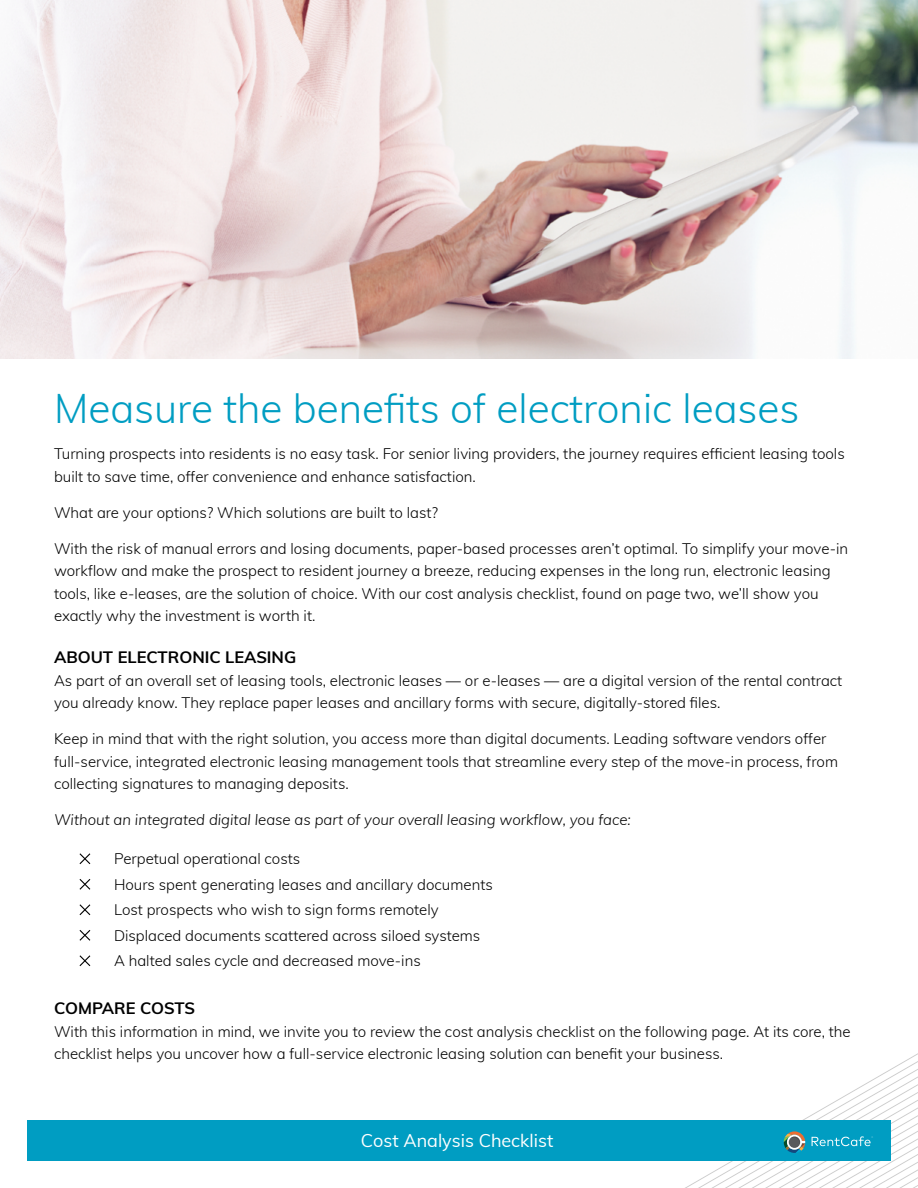
<style>
.page{position:relative;width:918px;height:1188px;background:#fff}
.page>*{position:absolute;margin:0;border:0;box-sizing:border-box;transform-origin:0 0}
.t1{font:300 40.5px "Muli";color:#009dc2}
.t2{font:18px "Muli";color:#fff}
.t3{font:700 16.5px "Muli";color:#000}
.t4{font:300 15px/22.5px "Muli";color:#000}
.t5{font:italic 300 15px "Muli";color:#000}
</style>
<div class="page">
<svg style="left:685px;top:1053px;width:233px;height:135px"></svg>
<div style="left:27px;top:1120px;width:864px;height:41px;background:#009dc2"></div>
<svg style="left:79px;top:853px;width:12px;height:12px"></svg>
<svg style="left:79px;top:879px;width:12px;height:11px"></svg>
<svg style="left:79px;top:904px;width:12px;height:12px"></svg>
<svg style="left:79px;top:930px;width:12px;height:11px"></svg>
<svg style="left:79px;top:955px;width:12px;height:12px"></svg>
<svg style="left:812px;top:1136px;width:61px;height:10px"></svg>
<svg style="left:784px;top:1131px;width:21px;height:22px"></svg>
<img style="left:0;top:0;width:918px;height:358px">
<h1 class="t1" style="left:54px;top:379px;width:747px">Measure the benefits of electronic leases</h1>
<p class="t4" style="left:54px;top:442px;width:792px">Turning prospects into residents is no easy task. For senior living providers, the journey requires efficient leasing tools built to save time, offer convenience and enhance satisfaction.</p>
<p class="t4" style="left:54px;top:500px;width:386px">What are your options? Which solutions are built to last?</p>
<p class="t4" style="left:54px;top:536px;width:796px">With the risk of manual errors and losing documents, paper-based processes aren’t optimal. To simplify your move-in workflow and make the prospect to resident journey a breeze, reducing expenses in the long run, electronic leasing tools, like e-leases, are the solution of choice. With our cost analysis checklist, found on page two, we’ll show you exactly why the investment is worth it.</p>
<p class="t3" style="left:54px;top:645px;width:244px">ABOUT ELECTRONIC LEASING</p>
<p class="t4" style="left:54px;top:668px;width:790px">As part of an overall set of leasing tools, electronic leases — or e-leases — are a digital version of the rental contract you already know. They replace paper leases and ancillary forms with secure, digitally-stored files.</p>
<p class="t4" style="left:54px;top:727px;width:786px">Keep in mind that with the right solution, you access more than digital documents. Leading software vendors offer full-service, integrated electronic leasing management tools that streamline every step of the move-in process, from collecting signatures to managing deposits.</p>
<p class="t5" style="left:54px;top:809px;width:578px">Without an integrated digital lease as part of your overall leasing workflow, you face:</p>
<p class="t4" style="left:114px;top:845px;width:380px;line-height:25.5px">Perpetual operational costs<br>Hours spent generating leases and ancillary documents Lost prospects who wish to sign forms remotely Displaced documents scattered across siloed systems A halted sales cycle and decreased move-ins</p>
<p class="t3" style="left:54px;top:996px;width:142px">COMPARE COSTS</p>
<p class="t4" style="left:54px;top:1019px;width:798px">With this information in mind, we invite you to review the cost analysis checklist on the following page. At its core, the checklist helps you uncover how a full-service electronic leasing solution can benefit your business.</p>
<p class="t2" style="left:361px;top:1128px;width:194px">Cost Analysis Checklist</p>
</div>
